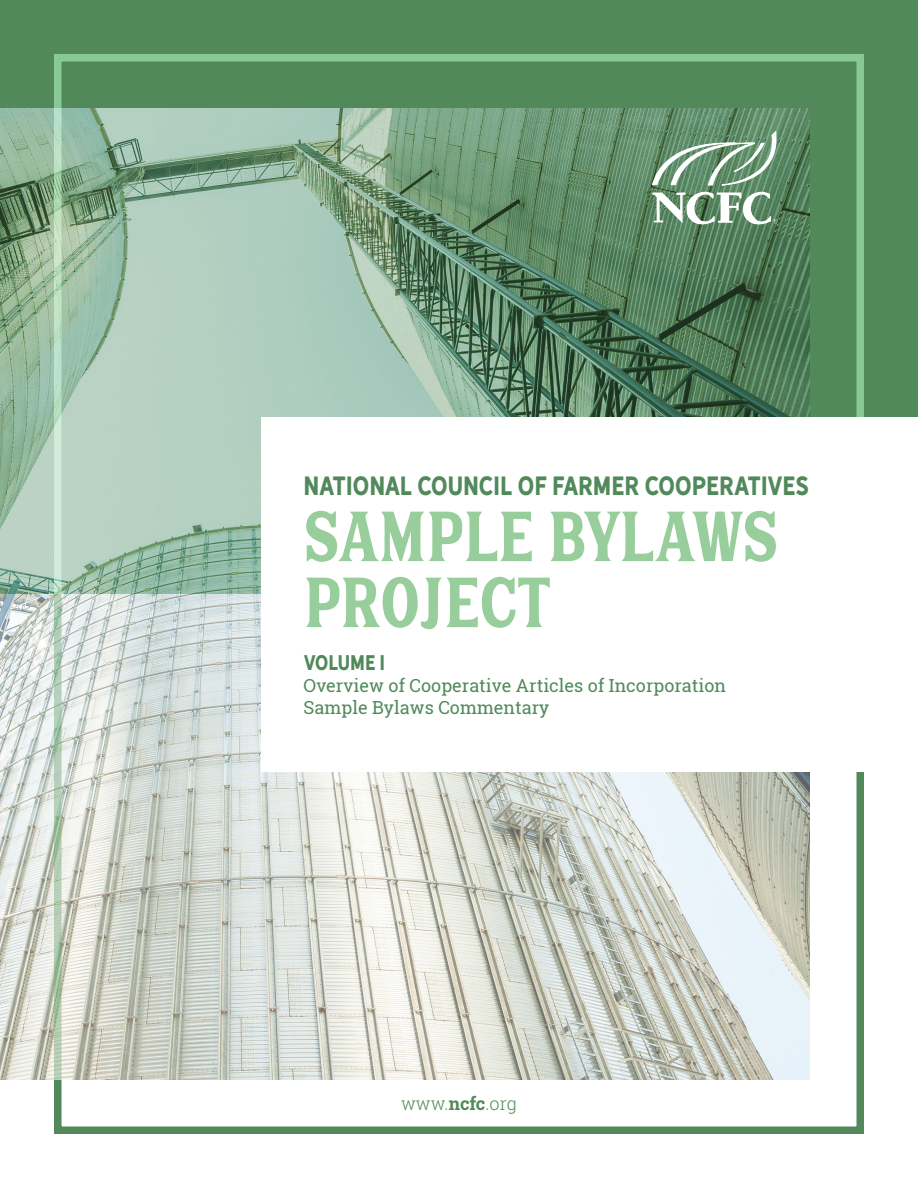
<style>
.page{position:relative;width:918px;height:1188px;background:#fff}
.page>*{position:absolute;margin:0;border:0;box-sizing:border-box;transform-origin:0 0}
.t1{font:66px/66px "Hanley Block Display";letter-spacing:-.015em;color:#97ce9b}
.t2{font:24.75px "Hanley Sans";letter-spacing:-.015em;color:#51895a;scale:.91 1}
.t3{font:19.8px "Hanley Sans";color:#51895a;scale:.91 1}
.t4{font:18px/21.6px "Roboto Slab";color:#51895a}
.t5{font:300 18px "Roboto Slab";color:#51895a}
.s1{font-weight:700}
</style>
<div class="page">
<img style="left:0;top:594px;width:810px;height:486px">
<svg style="left:0;top:0;width:918px;height:594px;background:#759f80"></svg>
<div style="left:54px;top:54px;width:810px;height:1080px;border:8px solid #51895a"></div>
<svg style="left:652px;top:132px;width:126px;height:92px"></svg>
<div style="left:261px;top:417px;width:657px;height:354px;background:#fff"></div>
<h2 class="t2" style="left:304px;top:470px;width:557px">NATIONAL COUNCIL OF FARMER COOPERATIVES</h2>
<h1 class="t1" style="left:304px;top:504px;width:477px">SAMPLE BYLAWS<br>PROJECT</h1>
<p class="t3" style="left:304px;top:651px;width:91px">VOLUME I</p>
<p class="t4" style="left:304px;top:674px;width:424px">Overview of Cooperative Articles of Incorporation<br>Sample Bylaws Commentary</p>
<p class="t5" style="left:401px;top:1091px;width:117px">www.<span class="s1">ncfc</span>.org</p>
</div>
